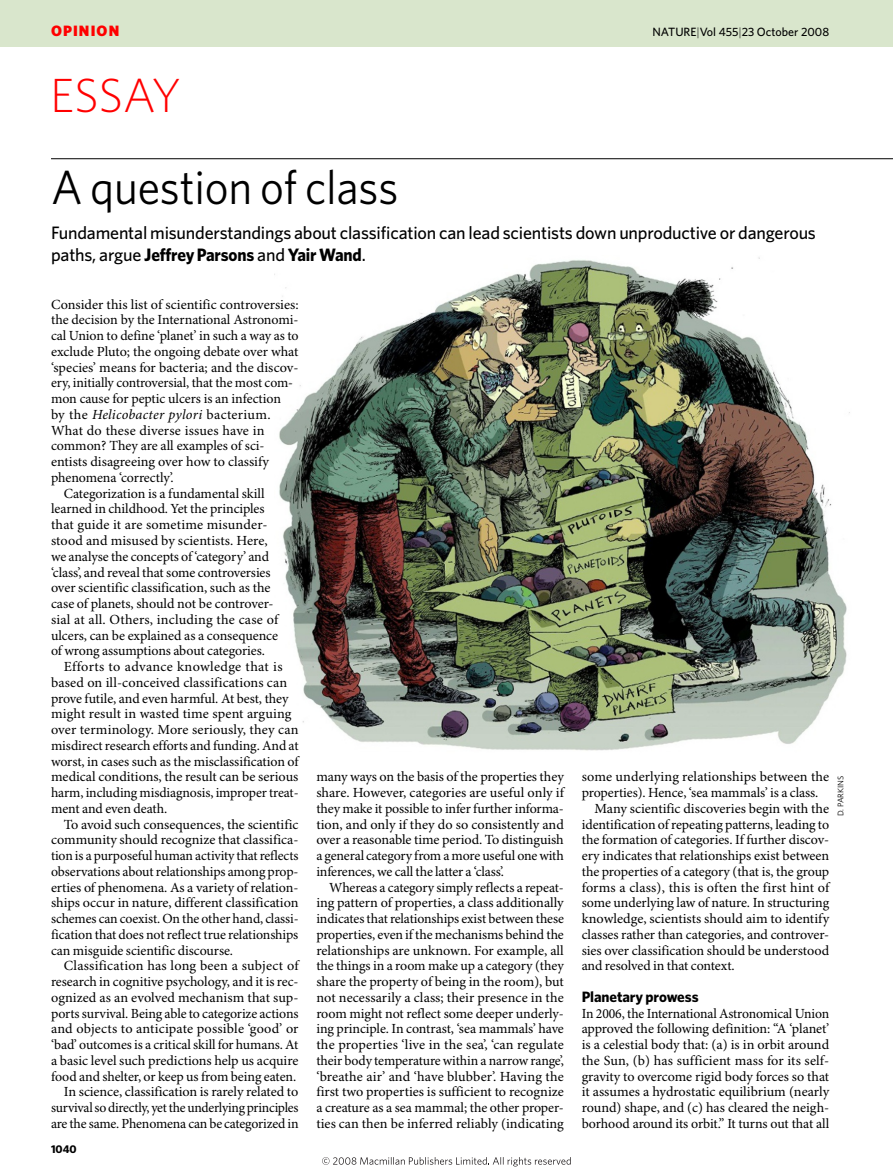
<style>
.page{position:relative;width:893px;height:1174px;background:#fff}
.page>*{position:absolute;margin:0;border:0;box-sizing:border-box;transform-origin:0 0}
.t1{font:48px "Whitney";letter-spacing:-.005em;color:#000;scale:.95 1}
.t2{font:300 48px "Whitney";letter-spacing:-.005em;color:#f00}
.t3{font:500 18px/22.5px "Whitney";letter-spacing:-.01em;color:#000}
.t4{font:700 15px "Whitney";letter-spacing:-.005em;color:#000}
.t5{font:900 15px "Whitney";letter-spacing:.075em;color:#f00}
.t6{font:13.95px/15.8px "Minion Pro";letter-spacing:-.005em;color:#000;text-align:justify}
.t7{font:13.95px "Minion Pro";letter-spacing:.015em;color:#000}
.t8{font:italic 13.95px "Minion Pro";letter-spacing:.015em;color:#000}
.t9{font:13.95px "Minion Pro";letter-spacing:.025em;color:#000}
.t10{font:500 12px "Whitney";color:#000}
.t11{font:700 11.25px "Whitney";color:#000}
.t12{font:8.25px "Whitney";color:#000}
.s1{font-weight:300}
.s2{font-weight:700}
.s3{font-style:normal}
</style>
<div class="page">
<img style="left:274px;top:257px;width:576px;height:494px">
<div style="left:0;top:0;width:893px;height:47px;background:#d9e6cc"></div>
<hr style="left:51px;top:158px;width:842px;height:1px;background:#000">
<svg style="left:322px;top:1157px;width:249px;height:9px"></svg>
<p class="t5" style="left:51px;top:25px;width:70px">OPINION</p>
<p class="t10" style="left:652px;top:27px;width:178px">NATURE<span class="s1">|</span>Vol 455<span class="s1">|</span>23 October 2008</p>
<h1 class="t2" style="left:50px;top:78px;width:133px">ESSAY</h1>
<h1 class="t1" style="left:51px;top:169px;width:367px">A question of class</h1>
<p class="t3" style="left:51px;top:223px;width:766px">Fundamental misunderstandings about classification can lead scientists down unproductive or dangerous paths, argue <span class="s2">Jeffrey Parsons</span> and <span class="s2">Yair Wand</span>.</p>
<p class="t6" style="left:51px;top:297px;width:249px">Consider this list of scientific controversies:</p>
<p class="t6" style="left:51px;top:313px;width:249px">the decision by the International Astronomi-</p>
<p class="t6" style="left:51px;top:329px;width:249px">cal Union to define ‘planet’ in such a way as to</p>
<p class="t6" style="left:51px;top:345px;width:249px">exclude Pluto; the ongoing debate over what</p>
<p class="t6" style="left:51px;top:360px;width:249px">‘species’ means for bacteria; and the discov-</p>
<p class="t6" style="left:51px;top:376px;width:244px">ery, initially controversial, that the most com-</p>
<p class="t6" style="left:51px;top:392px;width:232px">mon cause for peptic ulcers is an infection</p>
<p class="t8" style="left:51px;top:409px;width:221px"><span class="s3">by the</span> Helicobacter pylori <span class="s3">bacterium.</span></p>
<p class="t6" style="left:51px;top:423px;width:215px">What do these diverse issues have in</p>
<p class="t6" style="left:51px;top:439px;width:215px">common? They are all examples of sci-</p>
<p class="t6" style="left:51px;top:455px;width:220px">entists dis agreeing over how to classify</p>
<p class="t6" style="left:51px;top:471px;width:124px">phenomena ‘correctly’.</p>
<p class="t6" style="left:64px;top:486px;width:202px">Categorization is a fundamental skill</p>
<p class="t6" style="left:51px;top:502px;width:215px">learned in childhood. Yet the principles</p>
<p class="t6" style="left:51px;top:518px;width:218px">that guide it are sometime misunder-</p>
<p class="t6" style="left:51px;top:534px;width:218px">stood and misused by scientists. Here,</p>
<p class="t6" style="left:51px;top:549px;width:220px">we analyse the concepts of ‘category’ and</p>
<p class="t6" style="left:51px;top:565px;width:221px">‘class’, and reveal that some controversies</p>
<p class="t6" style="left:51px;top:581px;width:221px">over scientific classification, such as the</p>
<p class="t6" style="left:51px;top:597px;width:224px">case of planets, should not be controver-</p>
<p class="t7" style="left:51px;top:614px;width:229px">sial at all. Others, including the case of</p>
<p class="t6" style="left:51px;top:628px;width:229px">ulcers, can be explained as a consequence</p>
<p class="t6" style="left:51px;top:644px;width:215px">of wrong assumptions about categories.</p>
<p class="t9" style="left:64px;top:661px;width:220px">Efforts to advance knowledge that is</p>
<p class="t6" style="left:51px;top:675px;width:238px">based on ill-conceived classifications can</p>
<p class="t6" style="left:51px;top:691px;width:239px">prove futile, and even harmful. At best, they</p>
<p class="t6" style="left:51px;top:707px;width:242px">might result in wasted time spent arguing</p>
<p class="t6" style="left:51px;top:723px;width:249px">over terminology. More seriously, they can</p>
<p class="t6" style="left:51px;top:738px;width:249px">misdirect research efforts and funding. And at</p>
<p class="t6" style="left:51px;top:754px;width:249px">worst, in cases such as the misclassification of</p>
<p class="t6" style="left:51px;top:770px;width:249px">medical conditions, the result can be serious</p>
<p class="t6" style="left:51px;top:786px;width:249px">harm, including misdiagnosis, improper treat-</p>
<p class="t6" style="left:51px;top:801px;width:118px">ment and even death.</p>
<p class="t6" style="left:64px;top:817px;width:236px">To avoid such consequences, the scientific</p>
<p class="t6" style="left:51px;top:833px;width:249px">community should recognize that classifica-</p>
<p class="t6" style="left:51px;top:849px;width:249px">tion is a purposeful human activity that reflects</p>
<p class="t6" style="left:51px;top:864px;width:249px">observations about relationships among prop-</p>
<p class="t6" style="left:51px;top:880px;width:249px">erties of phenomena. As a variety of relation-</p>
<p class="t6" style="left:51px;top:896px;width:249px">ships occur in nature, different classification</p>
<p class="t6" style="left:51px;top:912px;width:249px">schemes can coexist. On the other hand, classi-</p>
<p class="t6" style="left:51px;top:927px;width:249px">fication that does not reflect true relationships</p>
<p class="t6" style="left:51px;top:943px;width:184px">can misguide scientific discourse.</p>
<p class="t7" style="left:64px;top:960px;width:236px">Classification has long been a subject of</p>
<p class="t6" style="left:51px;top:975px;width:249px">research in cognitive psychology, and it is rec-</p>
<p class="t6" style="left:51px;top:990px;width:249px">ognized as an evolved mechanism that sup-</p>
<p class="t6" style="left:51px;top:1006px;width:249px">ports survival. Being able to categorize actions</p>
<p class="t7" style="left:51px;top:1023px;width:249px">and objects to anticipate possible ‘good’ or</p>
<p class="t6" style="left:51px;top:1038px;width:249px">‘bad’ outcomes is a critical skill for humans. At</p>
<p class="t6" style="left:51px;top:1053px;width:249px">a basic level such predictions help us acquire</p>
<p class="t6" style="left:51px;top:1069px;width:247px">food and shelter, or keep us from being eaten.</p>
<p class="t6" style="left:64px;top:1085px;width:236px">In science, classification is rarely related to</p>
<p class="t6" style="left:51px;top:1101px;width:249px">survival so directly, yet the underlying principles</p>
<p class="t6" style="left:51px;top:1116px;width:249px">are the same. Phenomena can be categorized in</p>
<p class="t11" style="left:51px;top:1144px;width:27px">1040</p>
<p class="t6" style="left:316px;top:770px;width:249px">many ways on the basis of the properties they share. However, categories are useful only if they make it possible to infer further informa&shy;tion, and only if they do so consistently and over a reasonable time period. To distinguish a general category from a more useful one with inferences, we call the latter a ‘class’.</p>
<p class="t6" style="left:316px;top:880px;width:249px;text-indent:13px">Whereas a category simply reflects a repeat&shy;ing pattern of properties, a class additionally indicates that relationships exist between these properties, even if the mechanisms behind the relationships are unknown. For example, all the things in a room make up a category (they share the property of being in the room), but not necessarily a class; their presence in the room might not reflect some deeper underly&shy;ing principle. In contrast, ‘sea mammals’ have the properties ‘live in the sea’, ‘can regulate their body temperature within a narrow range’, ‘breathe air’ and ‘have blubber’. Having the first two properties is sufficient to recognize a creature as a sea mammal; the other proper&shy;ties can then be inferred reliably (indicating</p>
<p class="t6" style="left:582px;top:770px;width:249px">some underlying relationships between the</p>
<p class="t6" style="left:582px;top:786px;width:238px">properties). Hence, ‘sea mammals’ is a class.</p>
<p class="t6" style="left:594px;top:801px;width:236px">Many scientific discoveries begin with the</p>
<p class="t6" style="left:582px;top:817px;width:249px">identification of repeating patterns, leading to</p>
<p class="t6" style="left:582px;top:833px;width:249px">the formation of categories. If further discov-</p>
<p class="t6" style="left:582px;top:849px;width:249px">ery indicates that relationships exist between</p>
<p class="t6" style="left:582px;top:864px;width:249px">the properties of a category (that is, the group</p>
<p class="t7" style="left:582px;top:881px;width:249px">forms a class), this is often the first hint of</p>
<p class="t6" style="left:582px;top:896px;width:249px">some underlying law of nature. In structuring</p>
<p class="t6" style="left:582px;top:912px;width:249px">knowledge, scientists should aim to identify</p>
<p class="t6" style="left:582px;top:927px;width:249px">classes rather than categories, and controver-</p>
<p class="t6" style="left:582px;top:943px;width:249px">sies over classification should be understood</p>
<p class="t6" style="left:582px;top:959px;width:154px">and resolved in that context.</p>
<p class="t4" style="left:582px;top:991px;width:118px">Planetary prowess</p>
<p class="t6" style="left:582px;top:1006px;width:249px">In 2006, the International Astronomical Union approved the following definition: “A ‘planet’ is a celestial body that: (a) is in orbit around the Sun, (b) has sufficient mass for its self&shy;gravity to overcome rigid body forces so that it assumes a hydrostatic equilibrium (nearly round) shape, and (c) has cleared the neigh&shy;borhood around its orbit.” It turns out that all</p>
<p class="t12" style="left:837px;top:816px;width:42px;rotate:-90deg">D. PARKINS</p>
</div>
